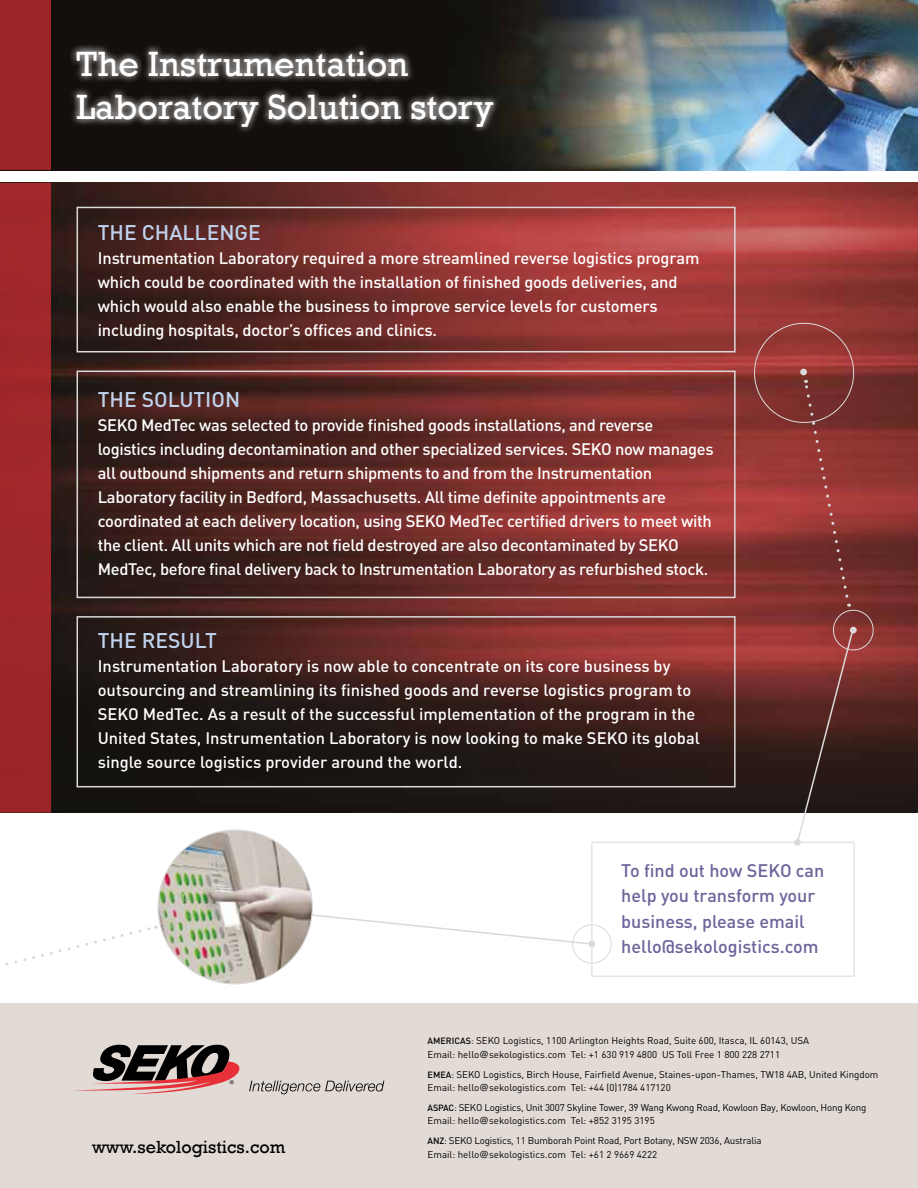
<style>
.page{position:relative;width:918px;height:1188px;background:#fff}
.page>*{position:absolute;margin:0;border:0;box-sizing:border-box;transform-origin:0 0}
.t1{font:36px/43.2px "Rockwell";color:#fff}
.t2{font:500 21px "DIN";color:#bfd3ee}
.t3{font:500 18px/25.5px "DIN";color:#6c639a}
.t4{font:18px "Rockwell";color:#000}
.t5{font:500 16.5px/24px "DIN";letter-spacing:-.02em;color:#fff}
.t6{font:500 16.5px/24px "DIN";color:#fff}
.t7{font:9.75px/13.5px "DIN";color:#000}
.t8{font:9.75px/13.5px "DIN";letter-spacing:-.02em;color:#000}
.s1{font-weight:500;font-size:9px}
.s2{font-size:9px}
.s3{font-family:"Helvetica"}
</style>
<div class="page">
<div style="left:0;top:1003px;width:918px;height:185px;background:#e1dad5"></div>
<svg style="left:249px;top:1081px;width:135px;height:13px"></svg>
<img style="left:51px;top:183px;width:867px;height:630px">
<div style="left:0;top:183px;width:51px;height:630px;background:#9e262a"></div>
<div style="left:77px;top:207px;width:659px;height:145px;border:2px solid #dadada"></div>
<div style="left:77px;top:371px;width:659px;height:227px;border:2px solid #dadada"></div>
<div style="left:77px;top:616px;width:659px;height:171px;border:2px solid #dadada"></div>
<div style="left:592px;top:842px;width:262px;height:135px;border:1px solid #dadada"></div>
<svg style="left:749px;top:319px;width:127px;height:527px;background:#813e3c"></svg>
<img style="left:51px;top:0;width:867px;height:170px">
<svg style="left:69px;top:44px;width:432px;height:90px;background:#3a3734"></svg>
<div style="left:0;top:0;width:51px;height:170px;background:#9a2427"></div>
<svg style="left:310px;top:913px;width:302px;height:53px"></svg>
<svg style="left:5px;top:925px;width:235px;height:169px"></svg>
<img style="left:158px;top:830px;width:154px;height:154px;border-radius:77px">
<h1 class="t1" style="left:77px;top:43px;width:419px">The Instrumentation<br>Laboratory Solution story</h1>
<p class="t2" style="left:98px;top:219px;width:165px">THE CHALLENGE</p>
<p class="t5" style="left:98px;top:245px;width:603px">Instrumentation Laboratory required a more streamlined reverse logistics program which could be coordinated with the installation of finished goods deliveries, and which would also enable the business to improve service levels for customers including hospitals, doctor’s offices and clinics.</p>
<p class="t2" style="left:98px;top:386px;width:144px">THE SOLUTION</p>
<p class="t5" style="left:98px;top:412px;width:617px">SEKO MedTec was selected to provide finished goods installations, and reverse logistics including decontamination and other specialized services. SEKO now manages all outbound shipments and return shipments to and from the Instrumentation Laboratory facility in Bedford, Massachusetts. All time definite appointments are coordinated at each delivery location, using SEKO MedTec certified drivers to meet with the client. All units which are not field destroyed are also decontaminated by SEKO MedTec, before final delivery back to Instrumentation Laboratory as refurbished stock.</p>
<p class="t2" style="left:98px;top:627px;width:121px">THE RESULT</p>
<p class="t6" style="left:98px;top:653px;width:604px">Instrumentation Laboratory is now able to concentrate on its core business by outsourcing and streamlining its finished goods and reverse logistics program to SEKO MedTec. As a result of the successful implementation of the program in the United States, Instrumentation Laboratory is now looking to make SEKO its global single source logistics provider around the world.</p>
<p class="t4" style="left:92px;top:1136px;width:195px">www.sekologistics.com</p>
<p class="t3" style="left:621px;top:857px;width:205px">To find out how SEKO can help you transform your business, please email hello@sekologistics.com</p>
<p class="t7" style="left:428px;top:1034px;width:383px"><span class="s1">AMERICAS</span><span class="s2">:</span> SEKO Logistics, 1100 Arlington Heights Road, Suite 600, Itasca, IL 60143, USA<br>Email: hello<span class="s3">@</span>sekologistics.com Tel: +1 630 919 4800 US Toll Free 1 800 228 2711</p>
<p class="t7" style="left:428px;top:1067px;width:452px"><span class="s1">EMEA</span><span class="s2">:</span> SEKO Logistics, Birch House, Fairfield Avenue, Staines-upon-Thames, TW18 4AB, United Kingdom<br>Email: hello<span class="s3">@</span>sekologistics.com Tel: +44 (0)1784 417120</p>
<p class="t8" style="left:428px;top:1100px;width:440px"><span class="s1">ASPAC</span><span class="s2">:</span> SEKO Logistics, Unit 3007 Skyline Tower, 39 Wang Kwong Road, Kowloon Bay, Kowloon, Hong Kong<br>Email: hello<span class="s3">@</span>sekologistics.com Tel: +852 3195 3195</p>
<p class="t8" style="left:428px;top:1134px;width:335px"><span class="s1">ANZ</span><span class="s2">:</span> SEKO Logistics, 11 Bumborah Point Road, Port Botany, NSW 2036, Australia<br>Email: hello<span class="s3">@</span>sekologistics.com Tel: +61 2 9669 4222</p>
</div>
